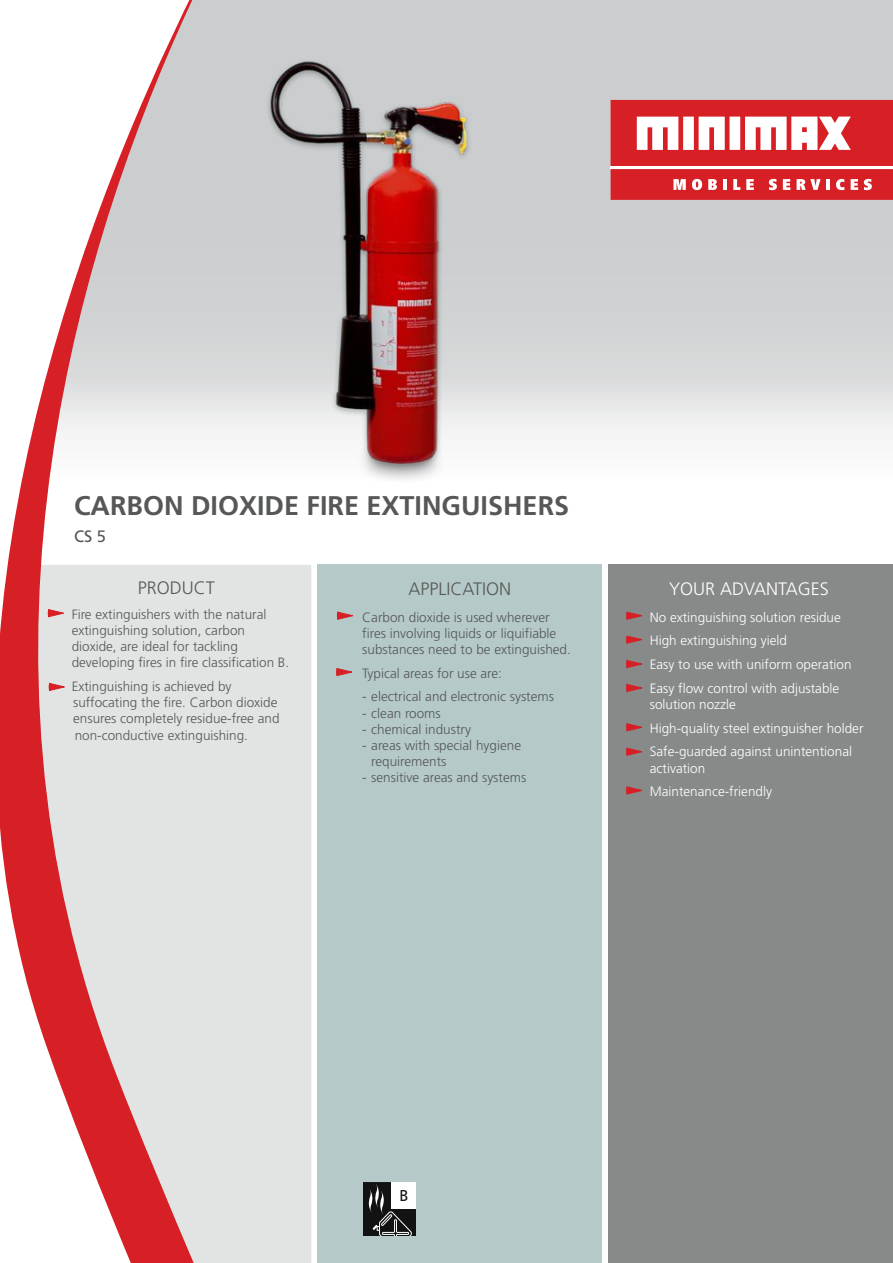
<style>
.page{position:relative;width:893px;height:1263px;background:#fff}
.page>*{position:absolute;margin:0;border:0;box-sizing:border-box;transform-origin:0 0}
.t1{font:700 27px "Frutiger CE";color:#565857}
.t2{font:300 18px "Frutiger CE";color:#565857}
.t3{font:300 18px "Frutiger CE";color:#fff}
.t4{font:16.5px "Frutiger CE";color:#565857}
.t5{font:15.6px "Frutiger BQ";color:#121212;scale:.96 1}
.t6{font:300 13.5px/16.2px "Frutiger CE";color:#565857}
.t7{font:300 13.5px/23.7px "Frutiger CE";color:#fff}
</style>
<div class="page">
<div style="left:199px;top:565px;width:112px;height:698px;background:#e2e4e3"></div>
<div style="left:317px;top:565px;width:285px;height:698px;background:#b4c9c8"></div>
<div style="left:608px;top:565px;width:285px;height:698px;background:#878a89"></div>
<svg style="left:611px;top:100px;width:282px;height:66px"></svg>
<div style="left:611px;top:169px;width:282px;height:31px;background:#d71f26"></div>
<svg style="left:673px;top:179px;width:13px;height:11px"></svg>
<svg style="left:692px;top:179px;width:10px;height:11px"></svg>
<svg style="left:708px;top:179px;width:9px;height:11px"></svg>
<hr style="left:723px;top:179px;width:4px;height:11px;background:#fff">
<svg style="left:733px;top:179px;width:7px;height:11px"></svg>
<svg style="left:746px;top:179px;width:8px;height:11px"></svg>
<svg style="left:769px;top:179px;width:8px;height:11px"></svg>
<svg style="left:783px;top:179px;width:7px;height:11px"></svg>
<svg style="left:797px;top:179px;width:24px;height:11px"></svg>
<hr style="left:826px;top:179px;width:4px;height:11px;background:#fff">
<svg style="left:836px;top:179px;width:8px;height:11px"></svg>
<svg style="left:851px;top:179px;width:7px;height:11px"></svg>
<svg style="left:864px;top:179px;width:8px;height:11px"></svg>
<svg style="left:0;top:0;width:199px;height:1263px"></svg>
<svg style="left:48px;top:609px;width:17px;height:8px"></svg>
<svg style="left:627px;top:612px;width:15px;height:8px"></svg>
<svg style="left:627px;top:660px;width:15px;height:8px"></svg>
<svg style="left:337px;top:612px;width:16px;height:8px"></svg>
<svg style="left:337px;top:668px;width:15px;height:8px"></svg>
<svg style="left:363px;top:1183px;width:53px;height:52px;background:#333"></svg>
<div style="left:391px;top:1183px;width:25px;height:26px;background:#fff"></div>
<svg style="left:49px;top:683px;width:17px;height:8px"></svg>
<svg style="left:627px;top:684px;width:15px;height:8px"></svg>
<svg style="left:627px;top:636px;width:15px;height:7px"></svg>
<svg style="left:627px;top:723px;width:15px;height:8px"></svg>
<svg style="left:627px;top:786px;width:15px;height:8px"></svg>
<svg style="left:627px;top:748px;width:15px;height:8px"></svg>
<img style="left:176px;top:11px;width:391px;height:486px">
<h1 class="t1" style="left:74px;top:490px;width:497px">CARBON DIOXIDE FIRE EXTINGUISHERS</h1>
<p class="t4" style="left:74px;top:527px;width:34px">CS 5</p>
<h2 class="t2" style="left:138px;top:577px;width:79px">PRODUCT</h2>
<h2 class="t2" style="left:408px;top:578px;width:104px">APPLICATION</h2>
<h2 class="t3" style="left:669px;top:578px;width:161px">YOUR ADVANTAGES</h2>
<p class="t6" style="left:72px;top:606px;width:219px">Fire extinguishers with the natural extinguishing solution, carbon dioxide, are ideal for tackling developing fires in fire classification B.</p>
<p class="t6" style="left:72px;top:678px;width:209px">Extinguishing is achieved by suffocating the fire. Carbon dioxide ensures completely residue-free and non-conductive extinguishing.</p>
<p class="t6" style="left:362px;top:609px;width:210px">Carbon dioxide is used wherever fires involving liquids or liquifiable substances need to be extinguished.</p>
<p class="t6" style="left:362px;top:665px;width:141px">Typical areas for use are:</p>
<p class="t6" style="left:362px;top:688px;width:193px">- electrical and electronic systems</p>
<p class="t6" style="left:362px;top:705px;width:80px">- clean rooms</p>
<p class="t6" style="left:362px;top:721px;width:110px">- chemical industry</p>
<p class="t6" style="left:371px;top:737px;width:151px;text-indent:-9px">- areas with special hygiene requirements</p>
<p class="t6" style="left:362px;top:769px;width:166px">- sensitive areas and systems</p>
<p class="t7" style="left:650px;top:605px;width:203px">No extinguishing solution residue<br>High extinguishing yield<br>Easy to use with uniform operation<br>Easy flow control with adjustable</p>
<p class="t7" style="left:650px;top:692px;width:215px">solution nozzle<br>High-quality steel extinguisher holder<br>Safe-guarded against unintentional</p>
<p class="t7" style="left:650px;top:756px;width:124px">activation<br>Maintenance-friendly</p>
<p class="t5" style="left:400px;top:1186px;width:10px">B</p>
</div>
